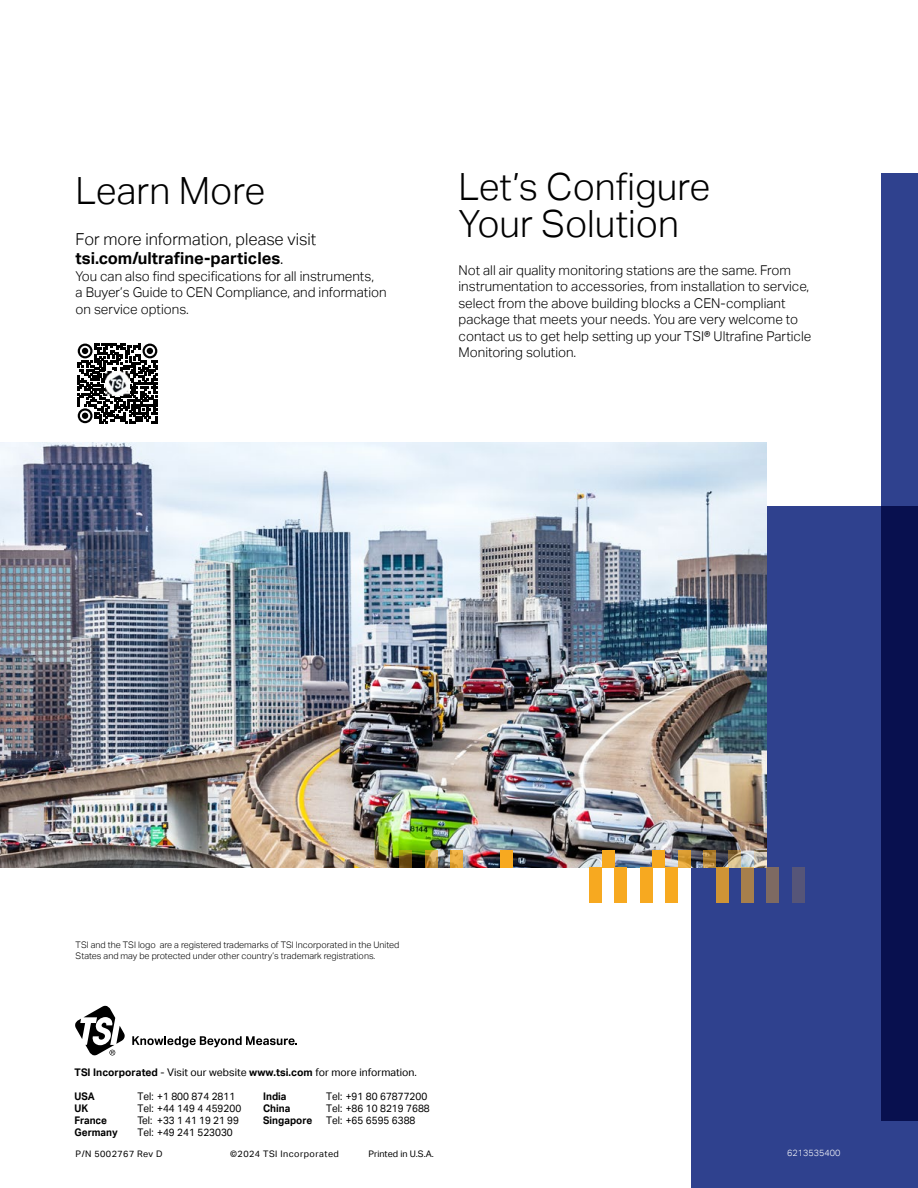
<style>
.page{position:relative;width:918px;height:1188px;background:#fff}
.page>*{position:absolute;margin:0;border:0;box-sizing:border-box;transform-origin:0 0}
.t1{font:300 37.5px/37.5px "Aktiv Grotesk";color:#000}
.t2{font:300 16.5px/19.5px "Aktiv Grotesk";color:#000}
.t3{font:300 13.5px/16.5px "Aktiv Grotesk";color:#000}
.t4{font:10.5px "Aktiv Grotesk";color:#000;scale:.95 1}
.t5{font:10.5px "Aktiv Grotesk";color:#000}
.t6{font:700 10.5px "Aktiv Grotesk";color:#000;scale:.95 1}
.t7{font:300 9px/10.2px "Aktiv Grotesk";color:#000}
.t8{font:9px "Aktiv Grotesk";letter-spacing:.05em;color:#000}
.t9{font:9px "Aktiv Grotesk";color:#000}
.t10{font:300 9px "Aktiv Grotesk";color:#fff}
.s1{font-weight:700}
</style>
<div class="page">
<div style="left:692px;top:507px;width:226px;height:681px;background:#2f418e"></div>
<svg style="left:881px;top:173px;width:37px;height:947px;background:#152165"></svg>
<img style="left:0;top:443px;width:767px;height:425px">
<svg style="left:75px;top:1005px;width:50px;height:51px"></svg>
<svg style="left:132px;top:1036px;width:165px;height:11px"></svg>
<div style="left:767px;top:868px;width:12px;height:35px;background:#7e6a62"></div>
<div style="left:640px;top:868px;width:13px;height:35px;background:#f7a920"></div>
<div style="left:741px;top:868px;width:13px;height:35px;background:#a77f4c"></div>
<div style="left:615px;top:868px;width:12px;height:35px;background:#f7a920"></div>
<div style="left:792px;top:868px;width:12px;height:35px;background:#565578"></div>
<div style="left:665px;top:868px;width:13px;height:35px;background:#f7a920"></div>
<div style="left:716px;top:868px;width:12px;height:35px;background:#cf9436"></div>
<div style="left:589px;top:868px;width:13px;height:35px;background:#f7a920"></div>
<div style="left:501px;top:850px;width:12px;height:18px;background:#f7a920"></div>
<svg style="left:450px;top:850px;width:13px;height:18px"></svg>
<svg style="left:425px;top:850px;width:12px;height:18px"></svg>
<svg style="left:399px;top:850px;width:13px;height:18px"></svg>
<svg style="left:374px;top:850px;width:12px;height:18px"></svg>
<svg style="left:754px;top:850px;width:13px;height:18px"></svg>
<svg style="left:728px;top:850px;width:13px;height:18px"></svg>
<svg style="left:703px;top:850px;width:13px;height:18px"></svg>
<div style="left:653px;top:850px;width:12px;height:18px;background:#f7a920"></div>
<div style="left:602px;top:850px;width:13px;height:18px;background:#f7a920"></div>
<svg style="left:678px;top:850px;width:13px;height:18px"></svg>
<svg style="left:78px;top:343px;width:80px;height:80px"></svg>
<img style="left:106px;top:372px;width:23px;height:23px">
<h1 class="t1" style="left:76px;top:173px;width:191px">Learn More</h1>
<p class="t2" style="left:76px;top:229px;width:242px">For more information, please visit <span class="s1">tsi.com/ultrafine-particles</span>.</p>
<p class="t3" style="left:76px;top:268px;width:313px">You can also find specifications for all instruments,<br>a Buyer’s Guide to CEN Compliance, and information on service options.</p>
<h1 class="t1" style="left:459px;top:168px;width:254px">Let’s Configure<br>Your Solution</h1>
<p class="t3" style="left:459px;top:262px;width:354px">Not all air quality monitoring stations are the same. From instrumentation to accessories, from installation to service, select from the above building blocks a CEN-compliant package that meets your needs. You are very welcome to contact us to get help setting up your TSI® Ultrafine Particle Monitoring solution.</p>
<p class="t7" style="left:76px;top:940px;width:325px">TSI and the TSI logo are a registered trademarks of TSI Incorporated in the United<br>States and may be protected under other country’s trademark registrations.</p>
<p class="t5" style="left:75px;top:1066px;width:344px"><span class="s1">TSI Incorporated</span> - Visit our website <span class="s1">www.tsi.com</span> for more information.</p>
<p class="t6" style="left:75px;top:1090px;width:23px">USA</p>
<p class="t4" style="left:138px;top:1090px;width:104px">Tel: +1 800 874 2811</p>
<p class="t6" style="left:75px;top:1102px;width:16px">UK</p>
<p class="t4" style="left:138px;top:1102px;width:111px">Tel: +44 149 4 459200</p>
<p class="t6" style="left:75px;top:1114px;width:36px">France</p>
<p class="t4" style="left:138px;top:1114px;width:108px">Tel: +33 1 41 19 21 99</p>
<p class="t6" style="left:75px;top:1126px;width:47px">Germany</p>
<p class="t4" style="left:138px;top:1126px;width:102px">Tel: +49 241 523030</p>
<p class="t6" style="left:263px;top:1090px;width:26px">India</p>
<p class="t4" style="left:326px;top:1090px;width:108px">Tel: +91 80 67877200</p>
<p class="t6" style="left:263px;top:1102px;width:30px">China</p>
<p class="t4" style="left:326px;top:1102px;width:111px">Tel: +86 10 8219 7688</p>
<p class="t6" style="left:263px;top:1114px;width:53px">Singapore</p>
<p class="t4" style="left:326px;top:1114px;width:96px">Tel: +65 6595 6388</p>
<p class="t8" style="left:76px;top:1148px;width:89px">P/N 5002767 Rev D</p>
<p class="t8" style="left:230px;top:1148px;width:110px">©2024 TSI Incorporated</p>
<p class="t9" style="left:368px;top:1148px;width:67px">Printed in U.S.A.</p>
<p class="t10" style="left:787px;top:1148px;width:55px">6213535400</p>
</div>
